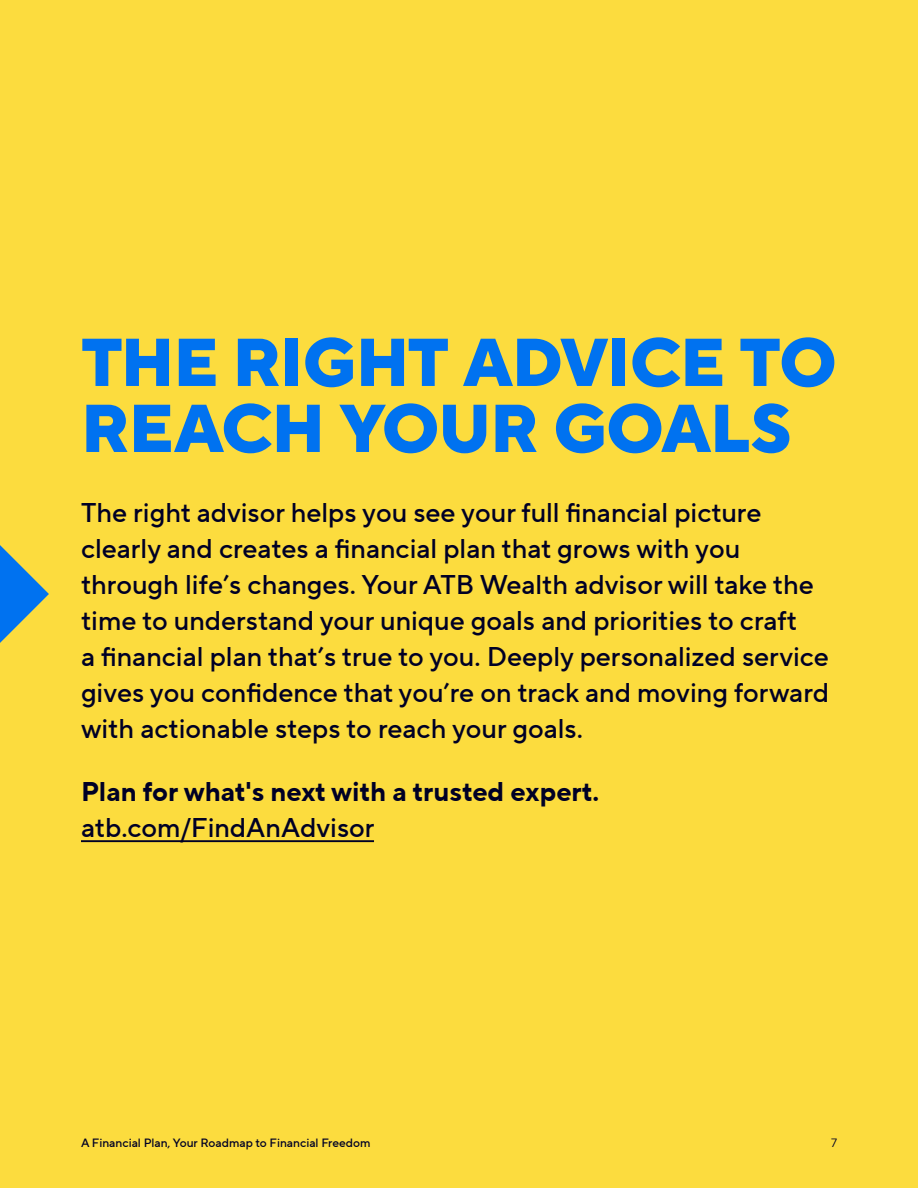
<style>
.page{position:relative;width:918px;height:1188px;background:#fcdc3e}
.page>*{position:absolute;margin:0;border:0;box-sizing:border-box;transform-origin:0 0}
.t1{font:800 67.5px/66px "ATBTT Norms";letter-spacing:-.02em;color:#0072f0}
.t2{font:500 27px/36px "ATBTT Norms";color:#000025}
.t3{font:700 27px "ATBTT Norms";color:#000025}
.t4{font:500 12px "ATBTT Norms";color:#000025}
.t5{font:12px "ATBTT Norms";color:#000025}
</style>
<div class="page">
<svg style="left:0;top:545px;width:49px;height:98px"></svg>
<hr style="left:81px;top:840px;width:293px;height:2px;background:#000025">
<h1 class="t1" style="left:81px;top:330px;width:758px">THE RIGHT ADVICE TO<br>REACH YOUR GOALS</h1>
<p class="t2" style="left:81px;top:494px;width:750px">The right advisor helps you see your full financial picture clearly and creates a financial plan that grows with you through life’s changes. Your ATB Wealth advisor will take the time to understand your unique goals and priorities to craft<br>a financial plan that’s true to you. Deeply personalized service gives you confidence that you’re on track and moving forward with actionable steps to reach your goals.</p>
<p class="t3" style="left:81px;top:771px;width:520px">Plan for what's next with a trusted expert.</p>
<p class="t2" style="left:81px;top:809px;width:295px">atb.com/FindAnAdvisor</p>
<p class="t4" style="left:81px;top:1135px;width:291px">A Financial Plan, Your Roadmap to Financial Freedom</p>
<p class="t5" style="left:831px;top:1135px;width:8px">7</p>
</div>
